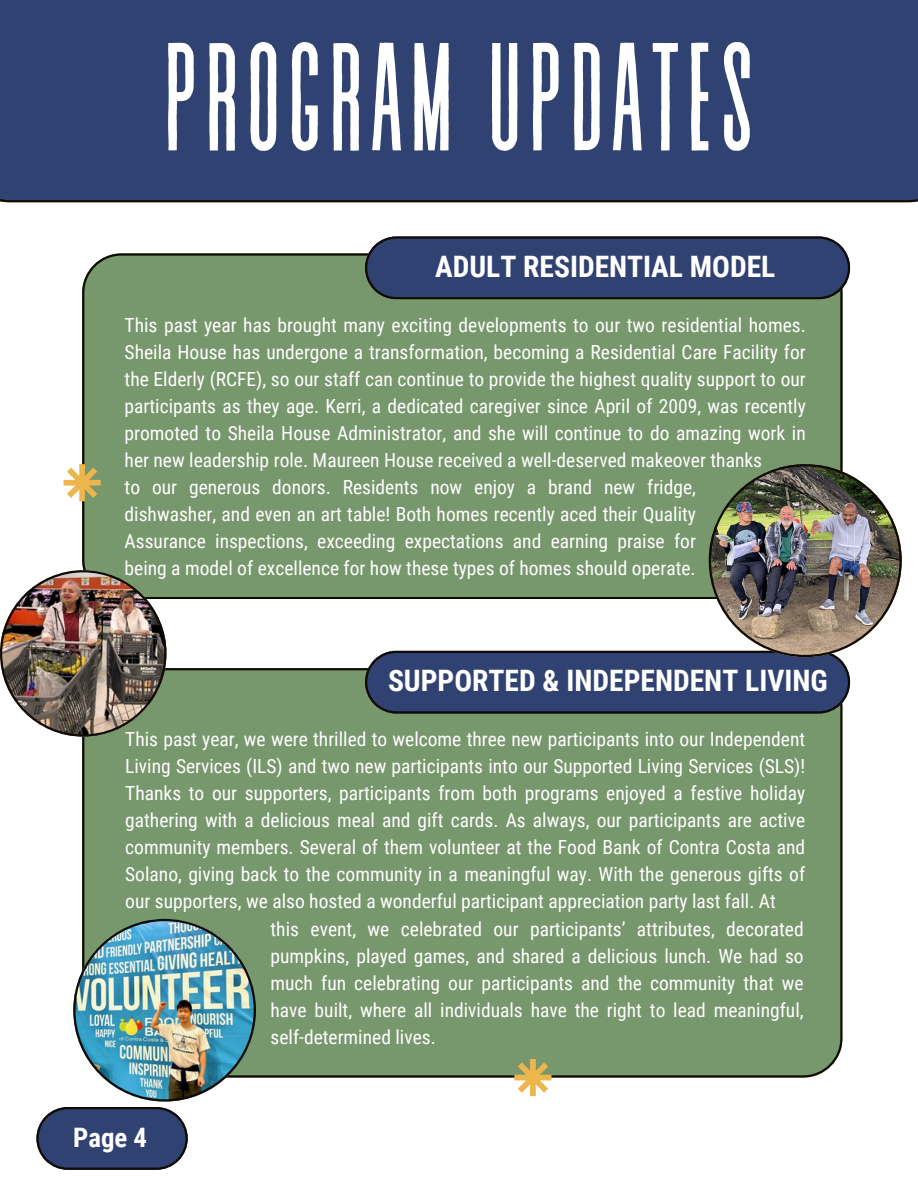
<style>
.page{position:relative;width:918px;height:1188px;background:#fff}
.page>*{position:absolute;margin:0;border:0;box-sizing:border-box;transform-origin:0 0}
.t1{font:153.45px "Revive 80 Tall";letter-spacing:.03em;color:#fff}
.t2{font:700 29.55px "Roboto Condensed";color:#fff}
.t3{font:700 26.85px "Roboto Condensed";color:#fff}
.t4{font:19.5px/27px "Roboto Condensed";color:#fff;text-align:justify}
</style>
<div class="page">
<div style="left:82px;top:253px;width:761px;height:346px;background:#77976c"></div>
<div style="left:82px;top:668px;width:761px;height:410px;background:#77976c"></div>
<svg style="left:365px;top:236px;width:485px;height:63px;background:#32426c"></svg>
<svg style="left:36px;top:1107px;width:152px;height:63px;background:#404e75"></svg>
<div style="left:0;top:0;width:918px;height:202px;background:#304272"></div>
<img style="left:73px;top:919px;width:183px;height:182px">
<svg style="left:365px;top:464px;width:537px;height:250px"></svg>
<img style="left:0;top:570px;width:166px;height:167px">
<svg style="left:64px;top:464px;width:37px;height:37px"></svg>
<svg style="left:514px;top:1059px;width:37px;height:37px"></svg>
<p class="t1" style="left:163px;top:19px;width:594px">PROGRAM UPDATES</p>
<h1 class="t2" style="left:435px;top:250px;width:342px">ADULT RESIDENTIAL MODEL</h1>
<p class="t4" style="left:125px;top:312px;width:683px">This past year has brought many exciting developments to our two residential homes.<br>Sheila House has undergone a transformation, becoming a Residential Care Facility for the Elderly (RCFE), so our staff can continue to provide the highest quality support to our participants as they age. Kerri, a dedicated caregiver since April of 2009, was recently promoted to Sheila House Administrator, and she will continue to do amazing work in her new leadership role. Maureen House received a well-deserved makeover thanks</p>
<p class="t4" style="left:125px;top:474px;width:573px">to our generous donors. Residents now enjoy a brand new fridge, dishwasher, and even an art table! Both homes recently aced their Quality Assurance inspections, exceeding expectations and earning praise for being a model of excellence for how these types of homes should operate.</p>
<h2 class="t2" style="left:388px;top:664px;width:441px">SUPPORTED &amp; INDEPENDENT LIVING</h2>
<p class="t4" style="left:125px;top:726px;width:682px">This past year, we were thrilled to welcome three new participants into our Independent Living Services (ILS) and two new participants into our Supported Living Services (SLS)!<br>Thanks to our supporters, participants from both programs enjoyed a festive holiday gathering with a delicious meal and gift cards. As always, our participants are active community members. Several of them volunteer at the Food Bank of Contra Costa and Solano, giving back to the community in a meaningful way. With the generous gifts of our supporters, we also hosted a wonderful participant appreciation party last fall. At</p>
<p class="t4" style="left:271px;top:916px;width:535px">this event, we celebrated our participants’ attributes, decorated pumpkins, played games, and shared a delicious lunch. We had so much fun celebrating our participants and the community that we have built, where all individuals have the right to lead meaningful, self-determined lives.</p>
<p class="t3" style="left:73px;top:1122px;width:75px">Page 4</p>
</div>
